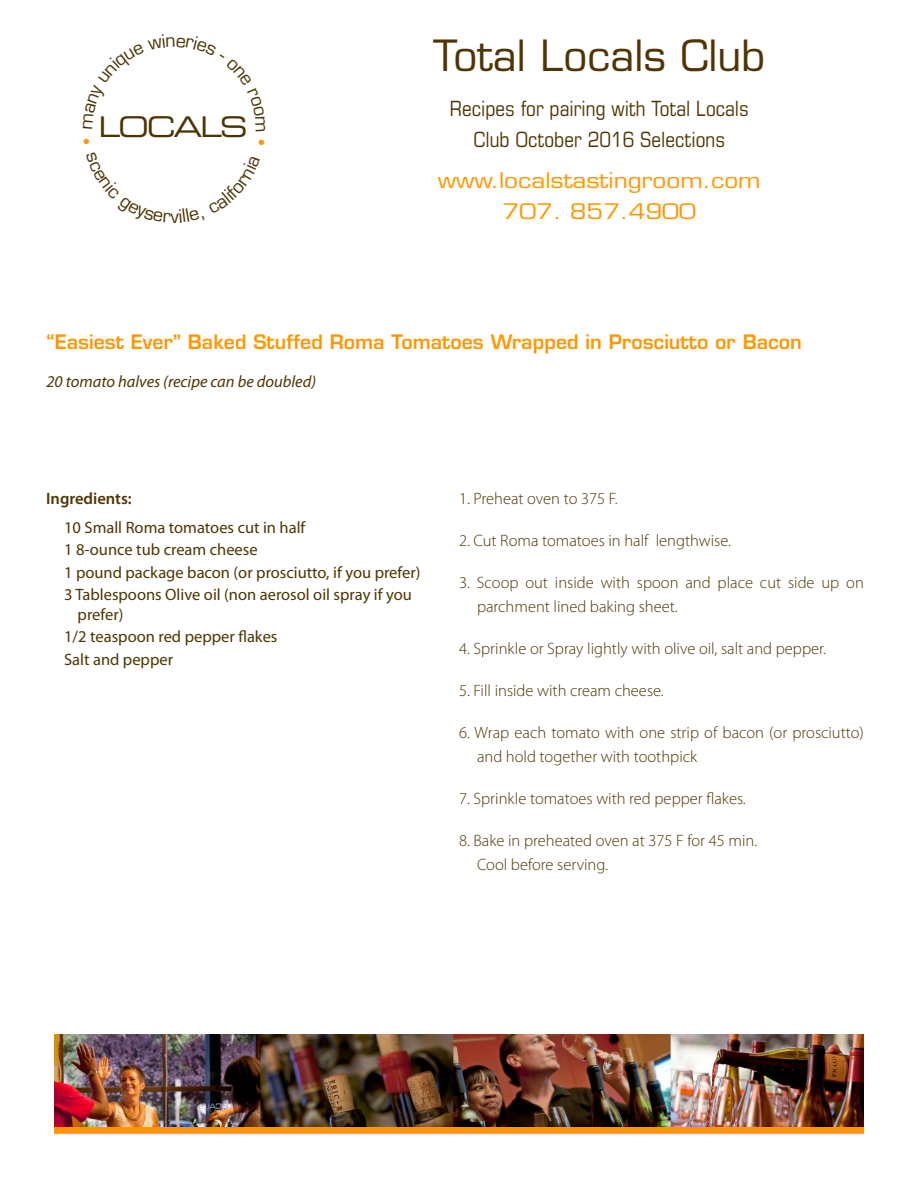
<style>
.page{position:relative;width:918px;height:1188px;background:#fff}
.page>*{position:absolute;margin:0;border:0;box-sizing:border-box;transform-origin:0 0}
.Top_Heading{font:42px "Eurostile";color:#4f3503}
.t1{font:28.5px "Eurostile Extended Two";letter-spacing:-.075em;color:#4c3503}
.Top_Sub-heading{font:condensed 21px/31.5px "Eurostile";color:#4f3503;text-align:center}
.Top_Contact{font:21px/31.5px "Eurostile";color:#ff9700;text-align:center;scale:1.16 1}
.Recipe_Heading{font:600 19.5px "Eurostile";color:#ff9700}
.Recipe_Paragraph{font:300 16.5px/24px "Myriad Pro";color:#4f3503}
.Recipe_Ingredients{font:16.5px/19.5px "Myriad Pro";color:#4f3503}
.t2{font:italic 16.5px "Myriad Pro";color:#4f3503}
.Recipe_Paragraph-2{font:600 16.5px "Myriad Pro";color:#4f3503}
</style>
<div class="page">
<div style="left:54px;top:1125px;width:810px;height:9px;background:#ff9700"></div>
<img style="left:54px;top:1035px;width:810px;height:92px">
<p class="t1" style="left:98px;top:107px;width:151px">LOCALS</p>
<p class="Top_Heading" style="left:433px;top:30px;width:334px">Total Locals Club</p>
<p class="Top_Sub-heading" style="left:450px;top:92px;width:301px">Recipes for pairing with Total Locals<br>Club October 2016 Selections</p>
<p class="Top_Contact" style="left:438px;top:164px;width:280px">www.localstastingroom.com<br>707. 857.4900</p>
<p class="Recipe_Heading" style="left:46px;top:330px;width:757px">“Easiest Ever” Baked Stuffed Roma Tomatoes Wrapped in Prosciutto or Bacon</p>
<p class="t2" style="left:46px;top:373px;width:271px">20 tomato halves (recipe can be doubled)</p>
<p class="Recipe_Paragraph-2" style="left:46px;top:489px;width:87px">Ingredients:</p>
<p class="Recipe_Ingredients" style="left:64px;top:518px;width:243px">10 Small Roma tomatoes cut in half</p>
<p class="Recipe_Ingredients" style="left:64px;top:540px;width:195px">1 8-ounce tub cream cheese</p>
<p class="Recipe_Ingredients" style="left:64px;top:563px;width:358px">1 pound package bacon (or prosciutto, if you prefer)</p>
<p class="Recipe_Ingredients" style="left:78px;top:585px;width:336px;text-indent:-14px">3 Tablespoons Olive oil (non aerosol oil spray if you prefer)</p>
<p class="Recipe_Ingredients" style="left:64px;top:627px;width:215px">1/2 teaspoon red pepper flakes</p>
<p class="Recipe_Ingredients" style="left:64px;top:650px;width:110px">Salt and pepper</p>
<p class="Recipe_Paragraph" style="left:459px;top:487px;width:160px">1. Preheat oven to 375 F.</p>
<p class="Recipe_Paragraph" style="left:459px;top:529px;width:274px">2. Cut Roma tomatoes in half lengthwise.</p>
<p class="Recipe_Paragraph" style="left:477px;top:571px;width:388px;text-indent:-18px">3. Scoop out inside with spoon and place cut side up on parchment lined baking sheet.</p>
<p class="Recipe_Paragraph" style="left:459px;top:637px;width:369px">4. Sprinkle or Spray lightly with olive oil, salt and pepper.</p>
<p class="Recipe_Paragraph" style="left:459px;top:679px;width:206px">5. Fill inside with cream cheese.</p>
<p class="Recipe_Paragraph" style="left:477px;top:721px;width:388px;text-indent:-18px">6. Wrap each tomato with one strip of bacon (or prosciutto) and hold together with toothpick</p>
<p class="Recipe_Paragraph" style="left:459px;top:787px;width:288px">7. Sprinkle tomatoes with red pepper flakes.</p>
<p class="Recipe_Paragraph" style="left:477px;top:829px;width:282px;text-indent:-18px">8. Bake in preheated oven at 375 F for 45 min.<br>Cool before serving.</p>
</div>
